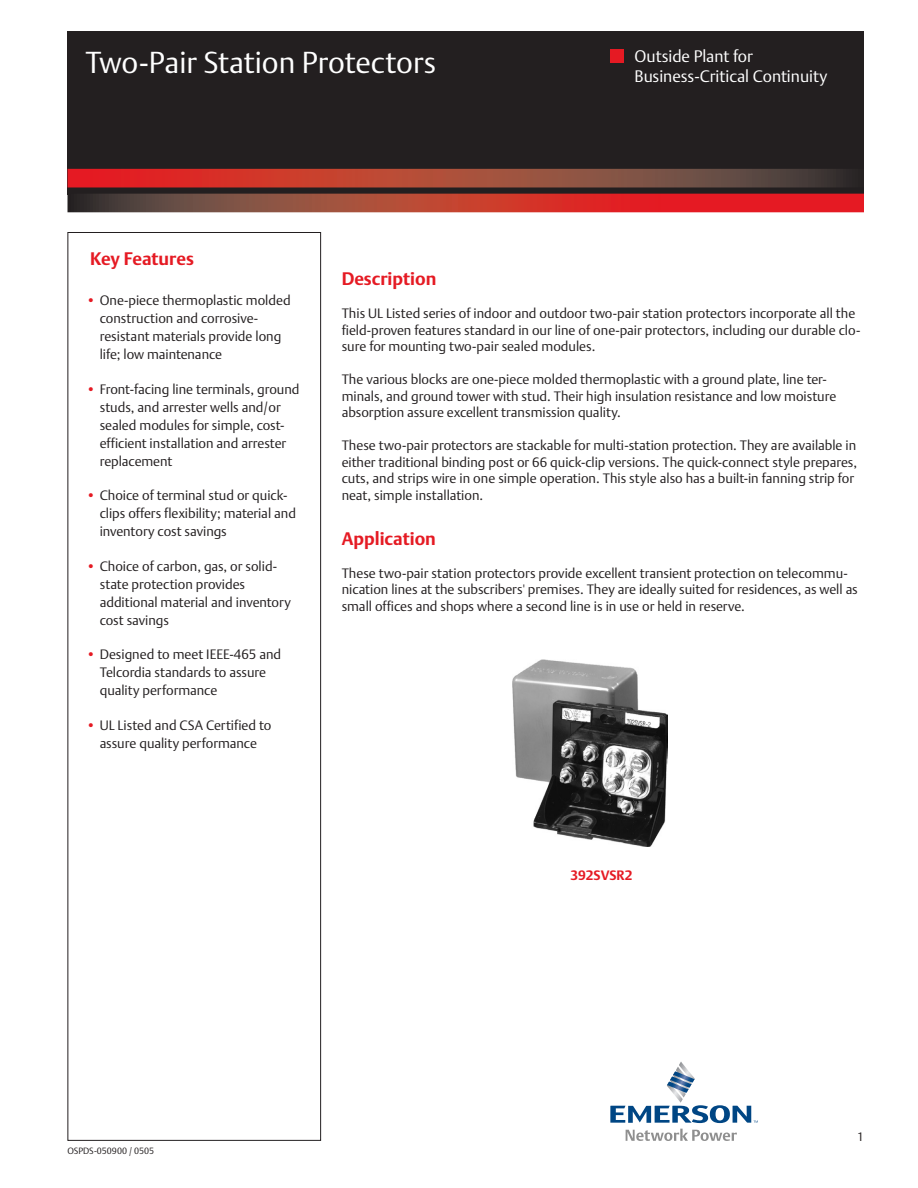
<style>
.page{position:relative;width:918px;height:1188px;background:#fff}
.page>*{position:absolute;margin:0;border:0;box-sizing:border-box;transform-origin:0 0}
.E-Document_Title__Front{font:30px "DTL Argo T Light";color:#fff}
.E-Sub-heading{font:700 18px "DTL Argo T";color:#e51a23}
.t1{font:16.5px/19.8px "DTL Argo T Light";color:#fff}
.E-Body_Text{font:13.5px/18px "DTL Argo T Light";color:#231f20}
.E-Caption{font:700 13.5px "DTL Argo T";color:#e51a23}
.t2{font:12px "DTL Argo T Light";color:#231f20}
.E-Page_Number{font:9px "DTL Argo T Light";color:#231f20}
.s1{font-family:"DTL Argo T";font-weight:700;color:#e51a23}
</style>
<div class="page">
<div style="left:68px;top:32px;width:796px;height:163px;background:#231f20"></div>
<svg style="left:68px;top:194px;width:796px;height:18px;background:#b13630"></svg>
<svg style="left:68px;top:169px;width:778px;height:18px;background:#a34136"></svg>
<div style="left:610px;top:49px;width:14px;height:14px;background:#e51a23"></div>
<svg style="left:610px;top:1062px;width:148px;height:61px"></svg>
<svg style="left:626px;top:1129px;width:111px;height:12px"></svg>
<img style="left:512px;top:660px;width:156px;height:187px">
<div style="left:68px;top:232px;width:253px;height:909px;border:1px solid #231f20"></div>
<p class="E-Document_Title__Front" style="left:86px;top:44px;width:352px">Two-Pair Station Protectors</p>
<p class="t1" style="left:634px;top:46px;width:195px">Outside Plant for<br>Business-Critical Continuity</p>
<p class="E-Sub-heading" style="left:90px;top:248px;width:105px">Key Features</p>
<p class="E-Body_Text" style="left:100px;top:291px;width:192px;text-indent:-14px"><span class="s1">•</span> One-piece thermoplastic molded construction and corrosive&shy;resistant materials provide long life; low maintenance</p>
<p class="E-Body_Text" style="left:100px;top:380px;width:201px;text-indent:-14px"><span class="s1">•</span> Front-facing line terminals, ground studs, and arrester wells and/or sealed modules for simple, cost&shy;efficient installation and arrester replacement</p>
<p class="E-Body_Text" style="left:100px;top:486px;width:198px;text-indent:-14px"><span class="s1">•</span> Choice of terminal stud or quick&shy;clips offers flexibility; material and inventory cost savings</p>
<p class="E-Body_Text" style="left:100px;top:557px;width:193px;text-indent:-14px"><span class="s1">•</span> Choice of carbon, gas, or solid&shy;state protection provides additional material and inventory cost savings</p>
<p class="E-Body_Text" style="left:100px;top:645px;width:183px;text-indent:-14px"><span class="s1">•</span> Designed to meet IEEE-465 and<br>Telcordia standards to assure quality performance</p>
<p class="E-Body_Text" style="left:86px;top:716px;width:187px;text-align:center"><span class="s1">•</span> UL Listed and CSA Certified to assure quality performance</p>
<p class="E-Sub-heading" style="left:342px;top:268px;width:96px">Description</p>
<p class="E-Body_Text" style="left:342px;top:305px;width:520px;line-height:16.5px">This UL Listed series of indoor and outdoor two-pair station protectors incorporate all the field-proven features standard in our line of one-pair protectors, including our durable clo&shy;sure for mounting two-pair sealed modules.</p>
<p class="E-Body_Text" style="left:342px;top:371px;width:496px;line-height:16.5px">The various blocks are one-piece molded thermoplastic with a ground plate, line ter&shy;minals, and ground tower with stud. Their high insulation resistance and low moisture absorption assure excellent transmission quality.</p>
<p class="E-Body_Text" style="left:342px;top:437px;width:517px;line-height:16.5px">These two-pair protectors are stackable for multi-station protection. They are available in either traditional binding post or 66 quick-clip versions. The quick-connect style prepares, cuts, and strips wire in one simple operation. This style also has a built-in fanning strip for neat, simple installation.</p>
<p class="E-Sub-heading" style="left:342px;top:528px;width:96px">Application</p>
<p class="E-Body_Text" style="left:342px;top:565px;width:518px;line-height:16.5px">These two-pair station protectors provide excellent transient protection on telecommu&shy;nication lines at the subscribers' premises. They are ideally suited for residences, as well as small offices and shops where a second line is in use or held in reserve.</p>
<p class="E-Caption" style="left:571px;top:867px;width:63px">392SVSR2</p>
<p class="E-Page_Number" style="left:68px;top:1145px;width:88px">OSPDS-050900 / 0505</p>
<p class="t2" style="left:857px;top:1129px;width:8px">1</p>
</div>
